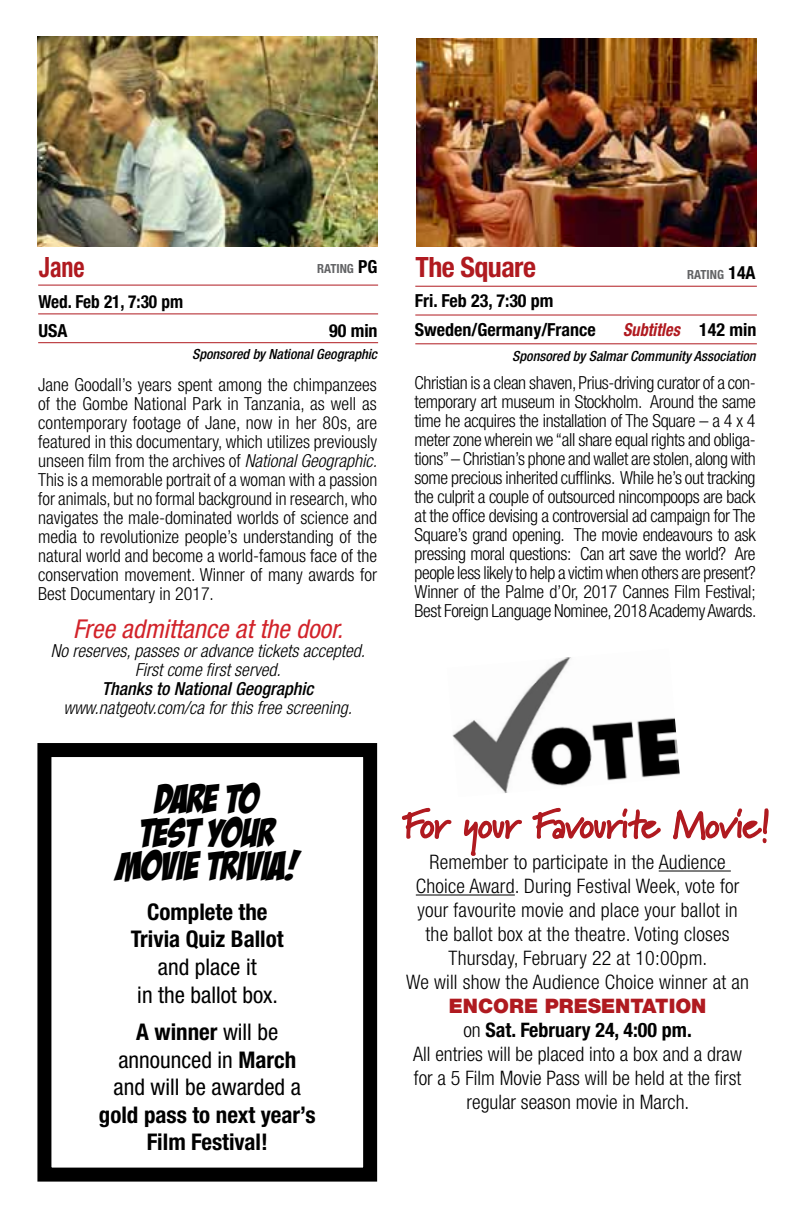
<style>
.page{position:relative;width:792px;height:1224px;background:#fff}
.page>*{position:absolute;margin:0;border:0;box-sizing:border-box;transform-origin:0 0}
.t1{font:39.8px/33.4px "Bada Boom BB";color:#000;text-align:center}
.t2{font:700 condensed 28px "Helvetica Neue";letter-spacing:-.02em;color:#b01a20}
.t3{font:700 condensed 28px "Helvetica Neue";letter-spacing:-.02em;color:#b01a20;scale:.86 1}
.t4{font:italic condensed 26px "Helvetica Neue";color:#d2232a}
.t5{font:condensed 23px/27.6px "Helvetica Neue";color:#000;text-align:center}
.t6{font:700 condensed 23px/27.6px "Helvetica Neue";color:#000;text-align:center}
.t7{font:300 condensed 20px/24px "Helvetica Neue";letter-spacing:.01em;color:#000;text-align:center}
.t8{font:300 condensed 18px/19px "Helvetica Neue";letter-spacing:-.005em;color:#000;text-align:justify}
.t9{font:italic 300 condensed 18px/19px "Helvetica Neue";color:#000;text-align:center}
.t10{font:700 condensed 18px/29.2px "Helvetica Neue";color:#000}
.t11{font:italic 500 condensed 18px "Helvetica Neue";color:#000}
.t12{font:700 condensed 18px/29.2px "Helvetica Neue";color:#000;scale:.96 1}
.t13{font:italic 700 condensed 18px "Helvetica Neue";color:#b01a20;scale:.9 1}
.t14{font:italic 500 condensed 14px "Helvetica Neue";color:#000}
.t15{font:700 condensed 12.6px "Helvetica Neue";color:#636466}
.s1{font-size:18px;color:#000}
.s2{font-style:italic}
.s3{font-weight:700}
.s4{font-weight:900;font-stretch:normal;color:#b01a20}
</style>
<div class="page">
<img style="left:452px;top:657px;width:224px;height:119px">
<hr style="left:659px;top:871px;width:72px;height:1px;background:#000">
<hr style="left:416px;top:895px;width:99px;height:1px;background:#000">
<div style="left:37px;top:743px;width:340px;height:439px;border:14px solid #000"></div>
<hr style="left:415px;top:286px;width:342px;height:1px;background:#b01a20">
<hr style="left:415px;top:315px;width:342px;height:1px;background:#b01a20">
<hr style="left:415px;top:343px;width:342px;height:1px;background:#b01a20">
<hr style="left:38px;top:285px;width:340px;height:1px;background:#b01a20">
<hr style="left:38px;top:313px;width:340px;height:1px;background:#b01a20">
<hr style="left:38px;top:342px;width:340px;height:1px;background:#b01a20">
<img style="left:37px;top:36px;width:341px;height:211px">
<img style="left:416px;top:39px;width:341px;height:208px">
<svg style="left:401px;top:807px;width:51px;height:32px"></svg>
<svg style="left:463px;top:686px;width:60px;height:170px"></svg>
<svg style="left:531px;top:686px;width:131px;height:154px"></svg>
<svg style="left:672px;top:736px;width:97px;height:108px"></svg>
<h2 class="t3" style="left:39px;top:250px;width:55px">Jane</h2>
<p class="t12" style="left:38px;top:286px;width:152px">Wed. Feb 21, 7:30 pm<br>USA</p>
<h2 class="t2" style="left:416px;top:251px;width:122px">The Square</h2>
<p class="t15" style="left:317px;top:261px;width:62px">RATING <span class="s1">PG</span></p>
<p class="t15" style="left:687px;top:267px;width:70px">RATING <span class="s1">14A</span></p>
<p class="t10" style="left:329px;top:316px;width:50px">90 min</p>
<p class="t14" style="left:192px;top:345px;width:187px">Sponsored by National Geographic</p>
<p class="t10" style="left:415px;top:286px;width:183px">Fri. Feb 23, 7:30 pm<br>Sweden/Germany/France</p>
<p class="t13" style="left:623px;top:319px;width:64px">Subtitles</p>
<p class="t10" style="left:699px;top:315px;width:59px">142 min</p>
<p class="t14" style="left:512px;top:348px;width:245px">Sponsored by Salmar Community Association</p>
<p class="t8" style="left:38px;top:375px;width:341px">Jane Goodall’s years spent among the chimpanzees of the Gombe National Park in Tanzania, as well as contemporary footage of Jane, now in her 80s, are featured in this documentary, which utilizes previously unseen film from the archives of <span class="s2">National Geographic.<br></span>This is a memorable portrait of a woman with a passion for animals, but no formal background in research, who navigates the male-dominated worlds of science and media to revolutionize people’s understanding of the natural world and become a world-famous face of the conservation movement. Winner of many awards for Best Documentary in 2017.</p>
<h3 class="t4" style="left:73px;top:614px;width:272px">Free admittance at the door.</h3>
<p class="t9" style="left:51px;top:641px;width:316px">No reserves, passes or advance tickets accepted.<br>First come first served.</p>
<p class="t11" style="left:102px;top:678px;width:213px">Thanks to National Geographic</p>
<p class="t9" style="left:63px;top:698px;width:290px">www.natgeotv.com/ca for this free screening.</p>
<h1 class="t1" style="left:117px;top:782px;width:182px">DARE TO<br>TEST YOUR<br>MOVIE TRIVIA!</h1>
<p class="t6" style="left:131px;top:897px;width:154px">Complete the<br>Trivia Quiz Ballot</p>
<p class="t5" style="left:137px;top:953px;width:142px">and place it<br>in the ballot box.</p>
<p class="t5" style="left:114px;top:1018px;width:189px"><span class="s3">A winner</span> will be announced in <span class="s3">March </span>and will be awarded a</p>
<p class="t6" style="left:99px;top:1101px;width:218px">gold pass to next year’s<br>Film Festival!</p>
<p class="t8" style="left:415px;top:373px;width:343px">Christian is a clean shaven, Prius-driving curator of a con&shy;temporary art museum in Stockholm. Around the same time he acquires the installation of The Square – a 4 x 4 meter zone wherein we “all share equal rights and obliga&shy;tions” – Christian’s phone and wallet are stolen, along with some precious inherited cufflinks. While he’s out tracking the culprit a couple of outsourced nincompoops are back at the office devising a controversial ad campaign for The Square’s grand opening. The movie endeavours to ask pressing moral questions: Can art save the world? Are people less likely to help a victim when others are present?<br>Winner of the Palme d’Or, 2017 Cannes Film Festival; Best Foreign Language Nominee, 2018 Academy Awards.</p>
<p class="t7" style="left:406px;top:850px;width:344px">Remember to participate in the Audience Choice Award. During Festival Week, vote for your favourite movie and place your ballot in the ballot box at the theatre. Voting closes Thursday, February 22 at 10:00pm.<br>We will show the Audience Choice winner at an</p>
<p class="t7" style="left:413px;top:994px;width:330px"><span class="s4">ENCORE PRESENTATION<br></span>on <span class="s3">Sat. February 24, 4:00 pm.<br></span>All entries will be placed into a box and a draw for a 5 Film Movie Pass will be held at the first regular season movie in March.</p>
</div>
